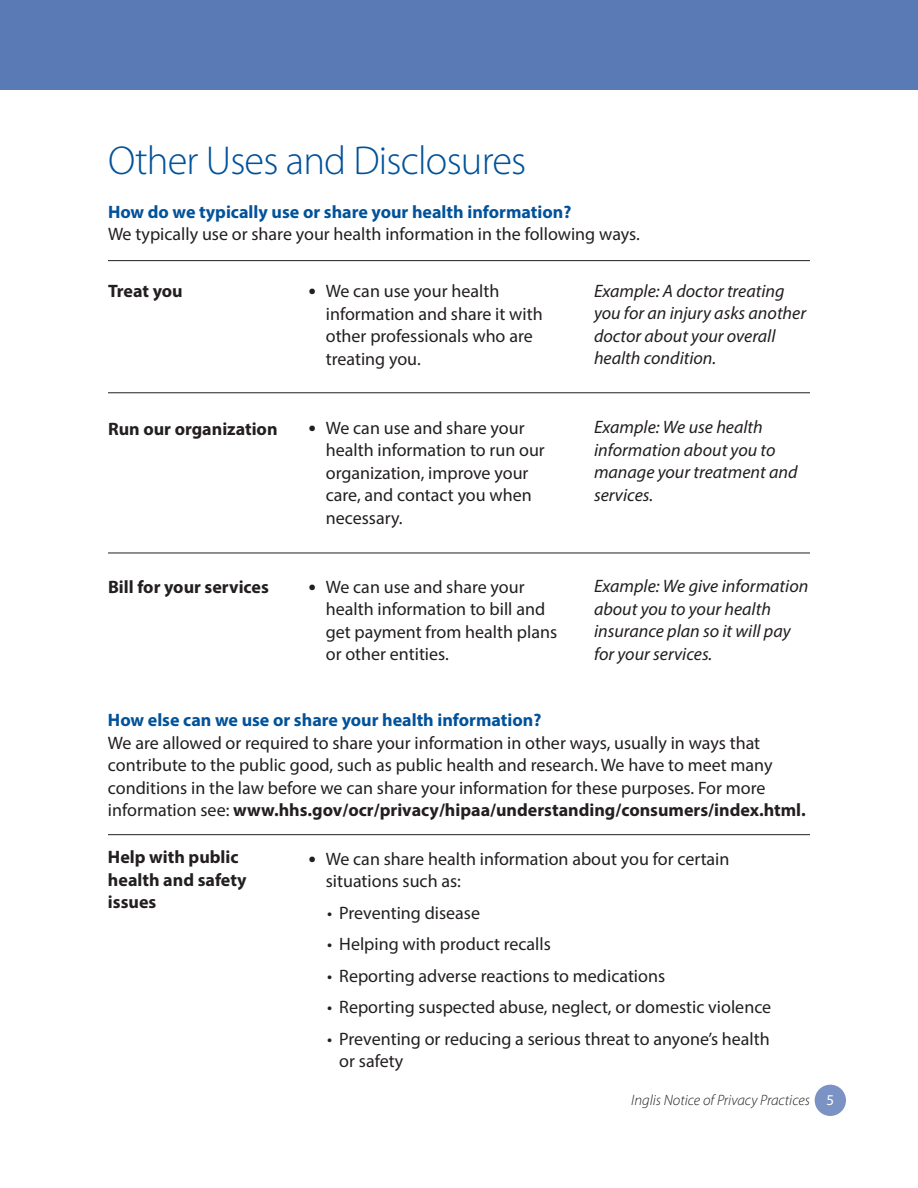
<style>
.page{position:relative;width:918px;height:1188px;background:#fff}
.page>*{position:absolute;margin:0;border:0;box-sizing:border-box;transform-origin:0 0}
.Major_Head{font:300 40.5px "Myriad Pro";letter-spacing:-.02em;color:#01529a}
.Text{font:18px/22.5px "Myriad Pro";color:#231f20}
.Text-2{font:italic 18px/22.5px "Myriad Pro";color:#231f20}
.second_bullets{font:18px/22.5px "Myriad Pro";color:#231f20}
.Text-3{font:700 18px/22.5px "Myriad Pro";color:#231f20}
.t1{font:italic 300 15px "Myriad Pro";color:#231f20}
.t2{font:15px "Myriad";color:#fff}
.s1{font-weight:700;color:#01529a}
.s2{font-family:"Calibri"}
.s3{font-weight:700}
</style>
<div class="page">
<div style="left:815px;top:1085px;width:31px;height:31px;background:#7a92c4;border-radius:50%"></div>
<div style="left:0;top:0;width:918px;height:90px;background:#5a7ab5"></div>
<hr style="left:108px;top:260px;width:702px;height:1px;background:#231f20">
<hr style="left:108px;top:392px;width:702px;height:1px;background:#231f20">
<hr style="left:108px;top:553px;width:702px;height:1px;background:#231f20">
<hr style="left:108px;top:834px;width:702px;height:1px;background:#231f20">
<p class="Major_Head" style="left:108px;top:137px;width:420px">Other Uses and Disclosures</p>
<p class="Text" style="left:108px;top:200px;width:533px"><span class="s1">How do we typically use or share your health information?<br></span>We typically use or share your health information in the following ways.</p>
<p class="Text-3" style="left:108px;top:279px;width:76px">Treat you</p>
<p class="Text" style="left:326px;top:279px;width:218px;text-indent:-18px"><span class="s2">•</span> We can use your health information and share it with other professionals who are treating you.</p>
<p class="Text-2" style="left:594px;top:279px;width:214px">Example: A doctor treating you for an injury asks another doctor about your overall health condition.</p>
<p class="Text-3" style="left:108px;top:417px;width:171px">Run our organization</p>
<p class="Text" style="left:326px;top:416px;width:221px;text-indent:-18px"><span class="s2">•</span> We can use and share your health information to run our organization, improve your care, and contact you when necessary.</p>
<p class="Text-2" style="left:594px;top:415px;width:205px">Example: We use health information about you to manage your treatment and services.</p>
<p class="Text-3" style="left:108px;top:575px;width:162px">Bill for your services</p>
<p class="Text" style="left:326px;top:575px;width:233px;text-indent:-18px"><span class="s2">•</span> We can use and share your health information to bill and get payment from health plans or other entities.</p>
<p class="Text-2" style="left:594px;top:574px;width:216px">Example: We give information about you to your health insurance plan so it will pay for your services.</p>
<p class="Text" style="left:108px;top:709px;width:699px"><span class="s1">How else can we use or share your health information?<br></span>We are allowed or required to share your information in other ways, usually in ways that contribute to the public good, such as public health and research. We have to meet many conditions in the law before we can share your information for these purposes. For more information see: <span class="s3">www.hhs.gov/ocr/privacy/hipaa/understanding/consumers/index.html.</span></p>
<p class="Text-3" style="left:108px;top:845px;width:140px">Help with public health and safety issues</p>
<p class="Text" style="left:326px;top:847px;width:405px;text-indent:-18px"><span class="s2">•</span> We can share health information about you for certain situations such as:</p>
<p class="second_bullets" style="left:327px;top:901px;width:154px">• Preventing disease</p>
<p class="second_bullets" style="left:327px;top:933px;width:225px">• Helping with product recalls</p>
<p class="second_bullets" style="left:327px;top:964px;width:339px">• Reporting adverse reactions to medications</p>
<p class="second_bullets" style="left:327px;top:996px;width:446px">• Reporting suspected abuse, neglect, or domestic violence</p>
<p class="second_bullets" style="left:339px;top:1027px;width:432px;text-indent:-12px">• Preventing or reducing a serious threat to anyone’s health or safety</p>
<p class="t1" style="left:631px;top:1091px;width:180px">Inglis Notice of Privacy Practices</p>
<p class="t2" style="left:827px;top:1092px;width:9px">5</p>
</div>
